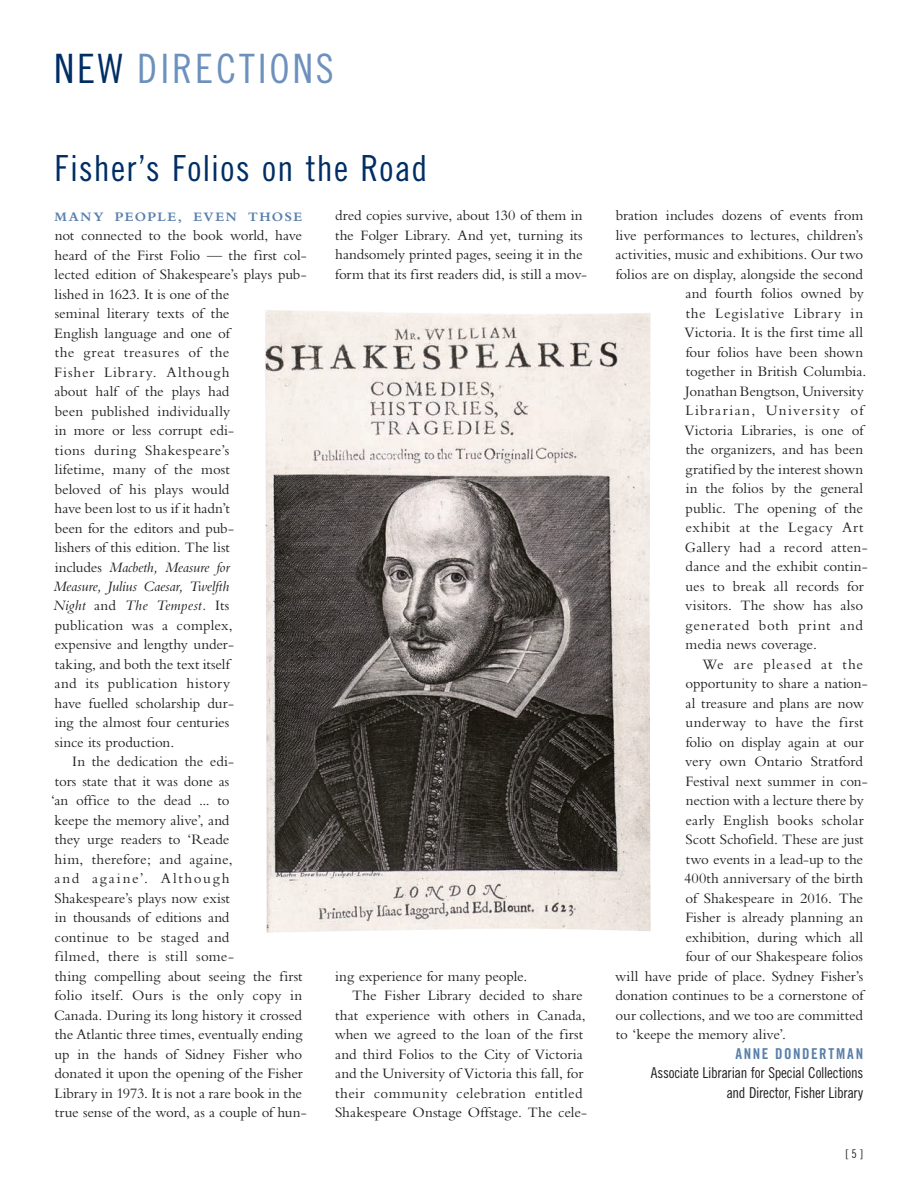
<style>
.page{position:relative;width:918px;height:1188px;background:#fff}
.page>*{position:absolute;margin:0;border:0;box-sizing:border-box;transform-origin:0 0}
.t1{font:40.5px "Trade Gothic LT Std Cn 18";letter-spacing:.07em;color:#6d91bd}
.t2{font:36px "Trade Gothic LT Std Cn 18";letter-spacing:.035em;color:#002e64}
.t3{font:15px/19.5px "Bembo";color:#231f20}
.t4{font:15px/19.5px "Trade Gothic LT Std Cn 18";letter-spacing:-.02em;color:#231f20;text-align:right}
.t5{font:italic 15px "Bembo";letter-spacing:-.005em;color:#231f20}
.t6{font:15px "Bembo";letter-spacing:.02em;color:#231f20}
.t7{font:15px "Bembo";letter-spacing:.04em;color:#231f20}
.t8{font:15px "Bembo";letter-spacing:.06em;color:#231f20}
.t9{font:15px "Bembo";letter-spacing:.025em;color:#231f20}
.t10{font:15px "Bembo";letter-spacing:.035em;color:#231f20}
.t11{font:15px "Bembo";letter-spacing:.055em;color:#231f20}
.t12{font:italic 15px "Bembo";letter-spacing:.02em;color:#231f20}
.t13{font:15px "Bembo";letter-spacing:.085em;color:#231f20}
.t14{font:15px "Bembo";letter-spacing:.05em;color:#231f20}
.t15{font:15px "Bembo";letter-spacing:.125em;color:#231f20}
.t16{font:15px "Trade Gothic LT Std Bd Cn 20";letter-spacing:.105em;color:#5980aa}
.t17{font:700 13.5px "Bembo";letter-spacing:.11em;color:#5980aa}
.t18{font:12px "Trade Gothic LT Std Cn 18";color:#231f20}
.s1{color:#002e64}
.s2{font-style:normal}
</style>
<div class="page">
<img style="left:265px;top:310px;width:386px;height:623px">
<h1 class="t1" style="left:54px;top:45px;width:281px"><span class="s1">NEW</span> DIRECTIONS</h1>
<h2 class="t2" style="left:55px;top:147px;width:374px">Fisher’s Folios on the Road</h2>
<p class="t17" style="left:54px;top:209px;width:249px">MANY PEOPLE, EVEN THOSE</p>
<p class="t3" style="left:55px;top:225px;width:249px">not connected to the book world, have</p>
<p class="t3" style="left:55px;top:245px;width:254px">heard of the First Folio — the first col-</p>
<p class="t3" style="left:55px;top:264px;width:253px">lected edition of Shakespeare’s plays pub-</p>
<p class="t3" style="left:55px;top:284px;width:176px">lished in 1623. It is one of the</p>
<p class="t3" style="left:55px;top:303px;width:176px">seminal literary texts of the</p>
<p class="t3" style="left:54px;top:323px;width:177px">English language and one of</p>
<p class="t7" style="left:55px;top:344px;width:176px">the great treasures of the</p>
<p class="t8" style="left:54px;top:363px;width:177px">Fisher Library. Although</p>
<p class="t3" style="left:55px;top:381px;width:176px">about half of the plays had</p>
<p class="t3" style="left:55px;top:401px;width:177px">been published individually</p>
<p class="t3" style="left:55px;top:420px;width:181px">in more or less corrupt edi-</p>
<p class="t10" style="left:55px;top:441px;width:176px">tions during Shakespeare’s</p>
<p class="t3" style="left:55px;top:459px;width:177px">lifetime, many of the most</p>
<p class="t3" style="left:55px;top:479px;width:176px">beloved of his plays would</p>
<p class="t3" style="left:55px;top:498px;width:177px">have been lost to us if it hadn’t</p>
<p class="t3" style="left:55px;top:518px;width:181px">been for the editors and pub-</p>
<p class="t3" style="left:55px;top:537px;width:177px">lishers of this edition. The list</p>
<p class="t5" style="left:55px;top:558px;width:176px"><span class="s2">includes</span> Macbeth, Measure for</p>
<p class="t5" style="left:53px;top:577px;width:177px">Measure, Julius Caesar, Twelfth</p>
<p class="t12" style="left:53px;top:597px;width:178px">Night <span class="s2">and</span> The Tempest. <span class="s2">Its</span></p>
<p class="t3" style="left:55px;top:615px;width:179px">publication was a complex,</p>
<p class="t3" style="left:54px;top:635px;width:181px">expensive and lengthy under-</p>
<p class="t3" style="left:55px;top:654px;width:177px">taking, and both the text itself</p>
<p class="t6" style="left:55px;top:675px;width:177px">and its publication history</p>
<p class="t3" style="left:55px;top:693px;width:181px">have fuelled scholarship dur-</p>
<p class="t3" style="left:55px;top:713px;width:176px">ing the almost four centuries</p>
<p class="t3" style="left:55px;top:732px;width:121px">since its production.</p>
<p class="t3" style="left:72px;top:752px;width:163px">In the dedication the edi-</p>
<p class="t3" style="left:55px;top:771px;width:176px">tors state that it was done as</p>
<p class="t3" style="left:51px;top:791px;width:180px">‘an office to the dead ... to</p>
<p class="t3" style="left:55px;top:810px;width:176px">keepe the memory alive’, and</p>
<p class="t3" style="left:55px;top:830px;width:176px">they urge readers to ‘Reade</p>
<p class="t3" style="left:55px;top:849px;width:180px">him, therefore; and againe,</p>
<p class="t15" style="left:55px;top:870px;width:176px">and againe’. Although</p>
<p class="t3" style="left:55px;top:888px;width:177px">Shakespeare’s plays now exist</p>
<p class="t3" style="left:55px;top:908px;width:176px">in thousands of editions and</p>
<p class="t3" style="left:55px;top:927px;width:176px">continue to be staged and</p>
<p class="t6" style="left:55px;top:948px;width:181px">filmed, there is still some-</p>
<p class="t3" style="left:55px;top:966px;width:249px">thing compelling about seeing the first</p>
<p class="t3" style="left:55px;top:986px;width:249px">folio itself. Ours is the only copy in</p>
<p class="t3" style="left:54px;top:1005px;width:250px">Canada. During its long history it crossed</p>
<p class="t3" style="left:55px;top:1025px;width:249px">the Atlantic three times, eventually ending</p>
<p class="t3" style="left:55px;top:1044px;width:249px">up in the hands of Sidney Fisher who</p>
<p class="t3" style="left:55px;top:1064px;width:250px">donated it upon the opening of the Fisher</p>
<p class="t3" style="left:54px;top:1083px;width:249px">Library in 1973. It is not a rare book in the</p>
<p class="t3" style="left:55px;top:1103px;width:253px">true sense of the word, as a couple of hun-</p>
<p class="t3" style="left:335px;top:206px;width:254px">dred copies survive, about 130 of them in the Folger Library. And yet, turning its handsomely printed pages, seeing it in the form that its first readers did, is still a mov-</p>
<p class="t3" style="left:335px;top:966px;width:194px">ing experience for many people.</p>
<p class="t3" style="left:352px;top:986px;width:232px">The Fisher Library decided to share</p>
<p class="t3" style="left:335px;top:1005px;width:252px">that experience with others in Canada,</p>
<p class="t3" style="left:335px;top:1025px;width:250px">when we agreed to the loan of the first</p>
<p class="t3" style="left:335px;top:1044px;width:249px">and third Folios to the City of Victoria</p>
<p class="t3" style="left:335px;top:1064px;width:250px">and the University of Victoria this fall, for</p>
<p class="t9" style="left:335px;top:1085px;width:249px">their community celebration entitled</p>
<p class="t3" style="left:335px;top:1103px;width:254px">Shakespeare Onstage Offstage. The cele-</p>
<p class="t3" style="left:616px;top:206px;width:249px">bration includes dozens of events from</p>
<p class="t3" style="left:616px;top:225px;width:249px">live performances to lectures, children’s</p>
<p class="t3" style="left:616px;top:245px;width:249px">activities, music and exhibitions. Our two</p>
<p class="t3" style="left:616px;top:264px;width:249px">folios are on display, alongside the second</p>
<p class="t3" style="left:686px;top:284px;width:180px">and fourth folios owned by</p>
<p class="t11" style="left:686px;top:305px;width:179px">the Legislative Library in</p>
<p class="t3" style="left:685px;top:323px;width:180px">Victoria. It is the first time all</p>
<p class="t3" style="left:686px;top:342px;width:179px">four folios have been shown</p>
<p class="t3" style="left:686px;top:362px;width:182px">together in British Columbia.</p>
<p class="t3" style="left:685px;top:381px;width:180px">Jonathan Bengtson, University</p>
<p class="t13" style="left:685px;top:402px;width:180px">Librarian, University of</p>
<p class="t3" style="left:685px;top:420px;width:180px">Victoria Libraries, is one of</p>
<p class="t3" style="left:686px;top:440px;width:179px">the organizers, and has been</p>
<p class="t3" style="left:686px;top:459px;width:179px">gratified by the interest shown</p>
<p class="t3" style="left:686px;top:479px;width:179px">in the folios by the general</p>
<p class="t3" style="left:686px;top:498px;width:179px">public. The opening of the</p>
<p class="t7" style="left:685px;top:519px;width:180px">exhibit at the Legacy Art</p>
<p class="t3" style="left:685px;top:537px;width:184px">Gallery had a record atten-</p>
<p class="t3" style="left:686px;top:557px;width:184px">dance and the exhibit contin-</p>
<p class="t3" style="left:686px;top:576px;width:180px">ues to break all records for</p>
<p class="t3" style="left:685px;top:596px;width:180px">visitors. The show has also</p>
<p class="t14" style="left:686px;top:617px;width:179px">generated both print and</p>
<p class="t3" style="left:686px;top:635px;width:133px">media news coverage.</p>
<p class="t8" style="left:702px;top:656px;width:162px">We are pleased at the</p>
<p class="t3" style="left:686px;top:674px;width:184px">opportunity to share a nation-</p>
<p class="t3" style="left:686px;top:693px;width:180px">al treasure and plans are now</p>
<p class="t3" style="left:686px;top:713px;width:179px">underway to have the first</p>
<p class="t3" style="left:686px;top:732px;width:180px">folio on display again at our</p>
<p class="t3" style="left:685px;top:752px;width:179px">very own Ontario Stratford</p>
<p class="t3" style="left:685px;top:771px;width:184px">Festival next summer in con-</p>
<p class="t3" style="left:686px;top:791px;width:180px">nection with a lecture there by</p>
<p class="t3" style="left:685px;top:810px;width:180px">early English books scholar</p>
<p class="t3" style="left:686px;top:830px;width:180px">Scott Schofield. These are just</p>
<p class="t3" style="left:686px;top:849px;width:179px">two events in a lead-up to the</p>
<p class="t3" style="left:684px;top:869px;width:181px">400th anniversary of the birth</p>
<p class="t3" style="left:686px;top:888px;width:179px">of Shakespeare in 2016. The</p>
<p class="t3" style="left:685px;top:908px;width:179px">Fisher is already planning an</p>
<p class="t3" style="left:685px;top:927px;width:179px">exhibition, during which all</p>
<p class="t3" style="left:686px;top:947px;width:179px">four of our Shakespeare folios</p>
<p class="t3" style="left:615px;top:966px;width:250px">will have pride of place. Sydney Fisher’s</p>
<p class="t3" style="left:616px;top:986px;width:249px">donation continues to be a cornerstone of</p>
<p class="t3" style="left:616px;top:1005px;width:249px">our collections, and we too are committed</p>
<p class="t3" style="left:616px;top:1025px;width:172px">to ‘keepe the memory alive’.</p>
<p class="t16" style="left:736px;top:1045px;width:129px">ANNE DONDERTMAN</p>
<p class="t4" style="left:651px;top:1063px;width:214px">Associate Librarian for Special Collections and Director, Fisher Library</p>
<p class="t18" style="left:845px;top:1147px;width:19px">[ 5 ]</p>
</div>
